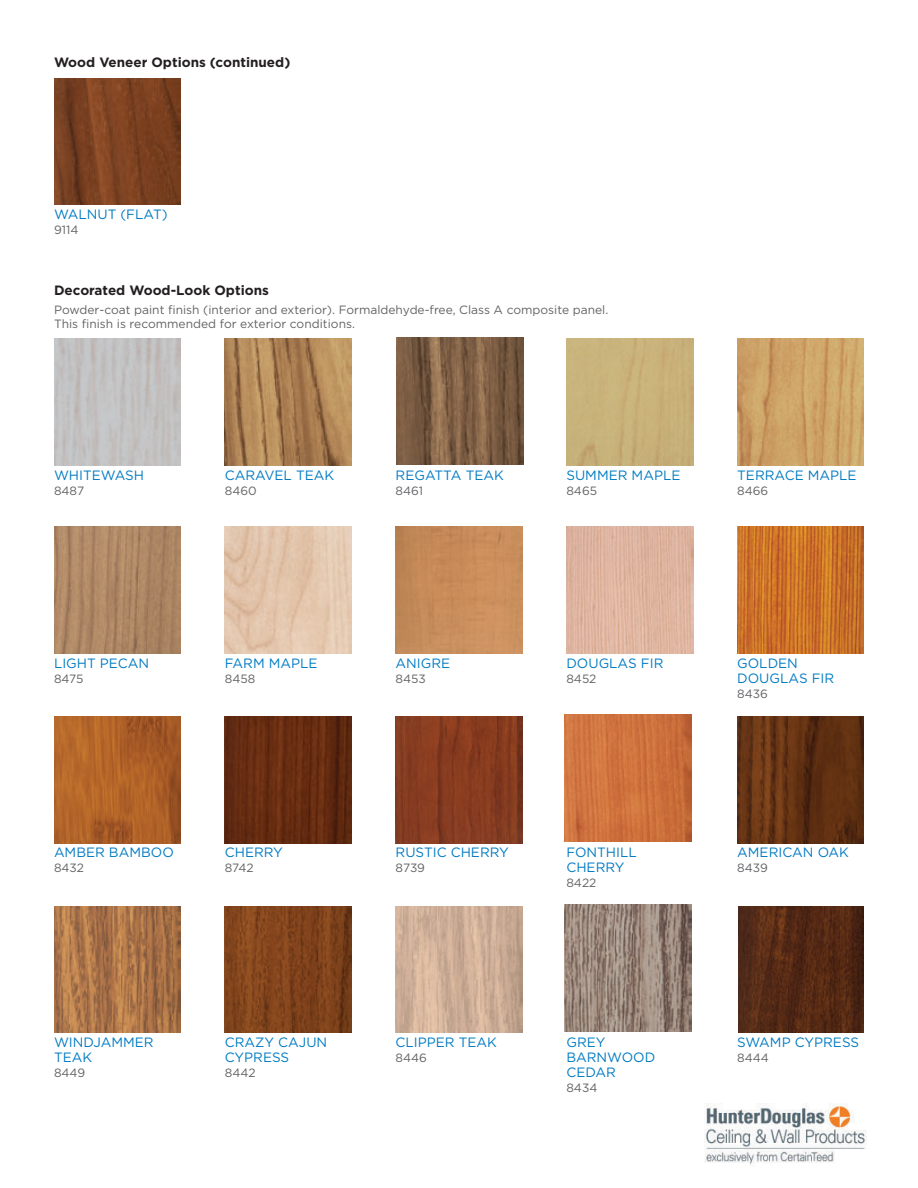
<style>
.page{position:relative;width:918px;height:1188px;background:#fff}
.page>*{position:absolute;margin:0;border:0;box-sizing:border-box;transform-origin:0 0}
.t1{font:13.5px/15px "Gotham";color:#007bc3}
.t2{font:700 13.5px "Gotham";color:#231f20}
.t3{font:12px/13.5px "Gotham";color:#636366}
</style>
<div class="page">
<img style="left:705px;top:1104px;width:162px;height:61px">
<img style="left:54px;top:78px;width:127px;height:127px">
<img style="left:738px;top:907px;width:126px;height:126px">
<img style="left:54px;top:906px;width:127px;height:127px">
<img style="left:396px;top:906px;width:126px;height:127px">
<img style="left:225px;top:906px;width:127px;height:127px">
<img style="left:565px;top:905px;width:127px;height:126px">
<img style="left:737px;top:339px;width:127px;height:127px">
<img style="left:54px;top:339px;width:127px;height:127px">
<img style="left:396px;top:338px;width:127px;height:126px">
<img style="left:225px;top:339px;width:127px;height:127px">
<div style="left:566px;top:339px;width:127px;height:127px;background:#c8b27a"></div>
<img style="left:737px;top:527px;width:127px;height:127px">
<img style="left:54px;top:527px;width:127px;height:127px">
<img style="left:396px;top:527px;width:126px;height:127px">
<img style="left:225px;top:527px;width:127px;height:127px">
<img style="left:566px;top:527px;width:127px;height:127px">
<img style="left:737px;top:716px;width:127px;height:127px">
<img style="left:54px;top:716px;width:127px;height:127px">
<img style="left:396px;top:716px;width:126px;height:127px">
<img style="left:225px;top:716px;width:127px;height:127px">
<img style="left:565px;top:715px;width:127px;height:127px">
<p class="t2" style="left:54px;top:53px;width:238px">Wood Veneer Options (continued)</p>
<p class="t1" style="left:54px;top:207px;width:115px">WALNUT (FLAT)</p>
<p class="t3" style="left:54px;top:223px;width:26px">9114</p>
<p class="t2" style="left:54px;top:281px;width:216px">Decorated Wood-Look Options</p>
<p class="t3" style="left:54px;top:303px;width:556px">Powder-coat paint finish (interior and exterior). Formaldehyde-free, Class A composite panel.<br>This finish is recommended for exterior conditions.</p>
<p class="t1" style="left:54px;top:467px;width:92px">WHITEWASH</p>
<p class="t3" style="left:54px;top:484px;width:32px">8487</p>
<p class="t1" style="left:225px;top:467px;width:111px">CARAVEL TEAK</p>
<p class="t3" style="left:225px;top:484px;width:33px">8460</p>
<p class="t1" style="left:396px;top:467px;width:110px">REGATTA TEAK</p>
<p class="t3" style="left:396px;top:484px;width:29px">8461</p>
<p class="t1" style="left:566px;top:467px;width:115px">SUMMER MAPLE</p>
<p class="t3" style="left:566px;top:484px;width:32px">8465</p>
<p class="t1" style="left:737px;top:467px;width:121px">TERRACE MAPLE</p>
<p class="t3" style="left:737px;top:484px;width:33px">8466</p>
<p class="t1" style="left:54px;top:655px;width:97px">LIGHT PECAN</p>
<p class="t3" style="left:54px;top:672px;width:31px">8475</p>
<p class="t1" style="left:225px;top:655px;width:94px">FARM MAPLE</p>
<p class="t3" style="left:225px;top:672px;width:32px">8458</p>
<p class="t1" style="left:396px;top:655px;width:56px">ANIGRE</p>
<p class="t3" style="left:396px;top:672px;width:32px">8453</p>
<p class="t1" style="left:566px;top:655px;width:98px">DOUGLAS FIR</p>
<p class="t3" style="left:566px;top:672px;width:32px">8452</p>
<p class="t1" style="left:737px;top:655px;width:98px">GOLDEN<br>DOUGLAS FIR</p>
<p class="t3" style="left:737px;top:687px;width:32px">8436</p>
<p class="t1" style="left:54px;top:845px;width:121px">AMBER BAMBOO</p>
<p class="t3" style="left:54px;top:861px;width:32px">8432</p>
<p class="t1" style="left:225px;top:845px;width:60px">CHERRY</p>
<p class="t3" style="left:225px;top:861px;width:30px">8742</p>
<p class="t1" style="left:396px;top:845px;width:115px">RUSTIC CHERRY</p>
<p class="t3" style="left:396px;top:861px;width:31px">8739</p>
<p class="t1" style="left:566px;top:845px;width:72px">FONTHILL<br>CHERRY</p>
<p class="t3" style="left:566px;top:876px;width:31px">8422</p>
<p class="t1" style="left:737px;top:845px;width:113px">AMERICAN OAK</p>
<p class="t3" style="left:737px;top:861px;width:32px">8439</p>
<p class="t1" style="left:54px;top:1034px;width:101px">WINDJAMMER<br>TEAK</p>
<p class="t3" style="left:54px;top:1066px;width:33px">8449</p>
<p class="t1" style="left:225px;top:1034px;width:104px">CRAZY CAJUN<br>CYPRESS</p>
<p class="t3" style="left:225px;top:1066px;width:32px">8442</p>
<p class="t1" style="left:396px;top:1034px;width:103px">CLIPPER TEAK</p>
<p class="t3" style="left:396px;top:1051px;width:33px">8446</p>
<p class="t1" style="left:566px;top:1034px;width:90px">GREY<br>BARNWOOD<br>CEDAR</p>
<p class="t3" style="left:566px;top:1081px;width:33px">8434</p>
<p class="t1" style="left:737px;top:1034px;width:123px">SWAMP CYPRESS</p>
<p class="t3" style="left:737px;top:1051px;width:33px">8444</p>
</div>
